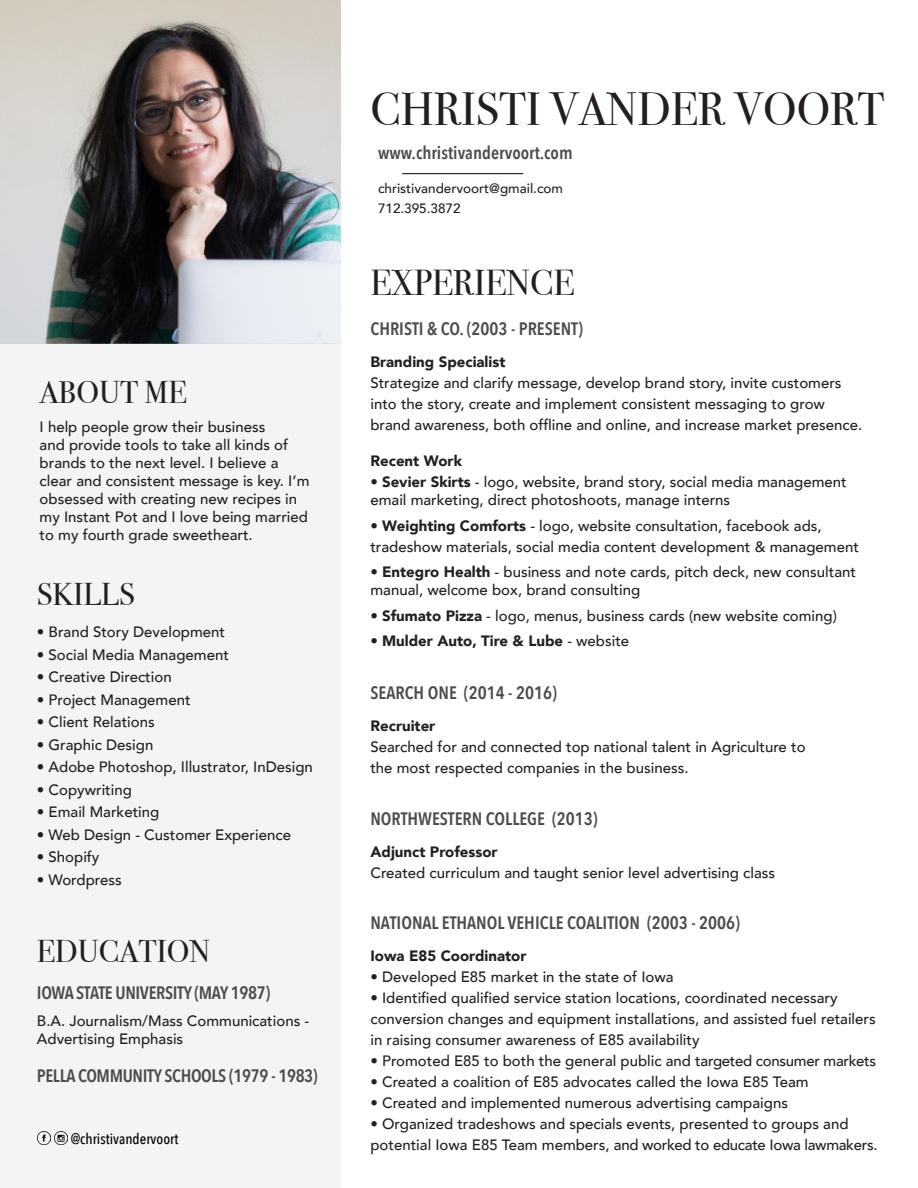
<style>
.page{position:relative;width:918px;height:1188px;background:#fff}
.page>*{position:absolute;margin:0;border:0;box-sizing:border-box;transform-origin:0 0}
.t1{font:46.5px "Bodoni Svty Two OSITCTT";color:#231f20}
.t2{font:36px "Bodoni Svty Two OSITCTT";color:#231f20}
.t3{font:31.5px "Bodoni Svty Two OSITCTT";color:#231f20}
.t4{font:600 18px "Avenir Next Condensed";color:#4b4c4d}
.t5{font:600 18px "Avenir Next Condensed";letter-spacing:-.02em;color:#4b4c4d}
.t6{font:500 15px/18px "Avenir";color:#231f20}
.t7{font:900 15px "Avenir";color:#231f20}
.t8{font:500 15px "Avenir Next Condensed";color:#000}
.t9{font:500 13.5px "Avenir";color:#231f20}
.s1{font-weight:900}
.s2{font-weight:500}
</style>
<div class="page">
<img style="left:0;top:0;width:341px;height:343px">
<div style="left:0;top:343px;width:341px;height:845px;background:#f4f4f4"></div>
<hr style="left:402px;top:173px;width:121px;height:1px;background:#000">
<svg style="left:38px;top:1132px;width:30px;height:13px"></svg>
<p class="t3" style="left:40px;top:374px;width:149px">ABOUT ME</p>
<p class="t6" style="left:40px;top:417px;width:271px">I help people grow their business<br>and provide tools to take all kinds of brands to the next level. I believe a clear and consistent message is key. I’m obsessed with creating new recipes in my Instant Pot and I love being married to my fourth grade sweetheart.</p>
<p class="t3" style="left:37px;top:575px;width:99px">SKILLS</p>
<p class="t6" style="left:37px;top:622px;width:190px">• Brand Story Development</p>
<p class="t6" style="left:37px;top:645px;width:193px">• Social Media Management</p>
<p class="t6" style="left:37px;top:667px;width:136px">• Creative Direction</p>
<p class="t6" style="left:37px;top:690px;width:155px">• Project Management</p>
<p class="t6" style="left:37px;top:712px;width:119px">• Client Relations</p>
<p class="t6" style="left:37px;top:735px;width:118px">• Graphic Design</p>
<p class="t6" style="left:37px;top:757px;width:277px">• Adobe Photoshop, Illustrator, InDesign</p>
<p class="t6" style="left:37px;top:780px;width:96px">• Copywriting</p>
<p class="t6" style="left:37px;top:802px;width:124px">• Email Marketing</p>
<p class="t6" style="left:37px;top:825px;width:256px">• Web Design - Customer Experience</p>
<p class="t6" style="left:37px;top:847px;width:64px">• Shopify</p>
<p class="t6" style="left:37px;top:870px;width:86px">• Wordpress</p>
<p class="t3" style="left:37px;top:933px;width:175px">EDUCATION</p>
<p class="t5" style="left:37px;top:977px;width:235px">IOWA STATE UNIVERSITY (MAY 1987)</p>
<p class="t6" style="left:37px;top:1011px;width:274px">B.A. Journalism/Mass Communications -<br>Advertising Emphasis</p>
<p class="t5" style="left:37px;top:1061px;width:282px">PELLA COMMUNITY SCHOOLS (1979 - 1983)</p>
<p class="t8" style="left:71px;top:1129px;width:109px">@christivandervoort</p>
<p class="t1" style="left:370px;top:82px;width:516px">CHRISTI VANDER VOORT</p>
<p class="t4" style="left:378px;top:137px;width:196px">www.christivandervoort.com</p>
<p class="t9" style="left:378px;top:177px;width:187px">christivandervoort@gmail.com</p>
<p class="t9" style="left:378px;top:197px;width:84px">712.395.3872</p>
<p class="t2" style="left:370px;top:261px;width:206px">EXPERIENCE</p>
<p class="t4" style="left:370px;top:313px;width:214px">CHRISTI &amp; CO. (2003 - PRESENT)</p>
<p class="t7" style="left:370px;top:349px;width:137px">Branding Specialist</p>
<p class="t6" style="left:370px;top:372px;width:493px;line-height:21px">Strategize and clarify message, develop brand story, invite customers into the story, create and implement consistent messaging to grow brand awareness, both offline and online, and increase market presence.</p>
<p class="t7" style="left:370px;top:448px;width:93px">Recent Work</p>
<p class="t6" style="left:370px;top:472px;width:478px">• <span class="s1">Sevier Skirts</span> - logo, website, brand story, social media management</p>
<p class="t6" style="left:370px;top:490px;width:361px">email marketing, direct photoshoots, manage interns</p>
<p class="t6" style="left:370px;top:514px;width:490px;line-height:21px">• <span class="s1">Weighting Comforts</span> - logo, website consultation, facebook ads, tradeshow materials, social media content development &amp; management</p>
<p class="t6" style="left:370px;top:562px;width:487px">• <span class="s1">Entegro Health</span> - business and note cards, pitch deck, new consultant manual, welcome box, brand consulting</p>
<p class="t6" style="left:370px;top:606px;width:468px">• <span class="s1">Sfumato Pizza</span> - logo, menus, business cards (new website coming)</p>
<p class="t7" style="left:370px;top:628px;width:260px"><span class="s2">•</span> Mulder Auto, Tire &amp; Lube <span class="s2">- website</span></p>
<p class="t4" style="left:370px;top:677px;width:188px">SEARCH ONE (2014 - 2016)</p>
<p class="t7" style="left:370px;top:713px;width:66px">Recruiter</p>
<p class="t6" style="left:370px;top:736px;width:437px;line-height:21px">Searched for and connected top national talent in Agriculture to the most respected companies in the business.</p>
<p class="t4" style="left:370px;top:803px;width:229px">NORTHWESTERN COLLEGE (2013)</p>
<p class="t7" style="left:370px;top:839px;width:129px">Adjunct Professor</p>
<p class="t6" style="left:370px;top:863px;width:406px">Created curriculum and taught senior level advertising class</p>
<p class="t4" style="left:370px;top:908px;width:371px">NATIONAL ETHANOL VEHICLE COALITION (2003 - 2006)</p>
<p class="t7" style="left:370px;top:943px;width:158px">Iowa E85 Coordinator</p>
<p class="t6" style="left:370px;top:967px;width:305px">• Developed E85 market in the state of Iowa</p>
<p class="t6" style="left:370px;top:987px;width:507px;line-height:21px">• Identified qualified service station locations, coordinated necessary conversion changes and equipment installations, and assisted fuel retailers in raising consumer awareness of E85 availability</p>
<p class="t6" style="left:370px;top:1051px;width:507px">• Promoted E85 to both the general public and targeted consumer markets</p>
<p class="t6" style="left:370px;top:1072px;width:440px">• Created a coalition of E85 advocates called the Iowa E85 Team</p>
<p class="t6" style="left:370px;top:1093px;width:419px">• Created and implemented numerous advertising campaigns</p>
<p class="t6" style="left:370px;top:1113px;width:509px;line-height:21px">• Organized tradeshows and specials events, presented to groups and potential Iowa E85 Team members, and worked to educate Iowa lawmakers.</p>
</div>
